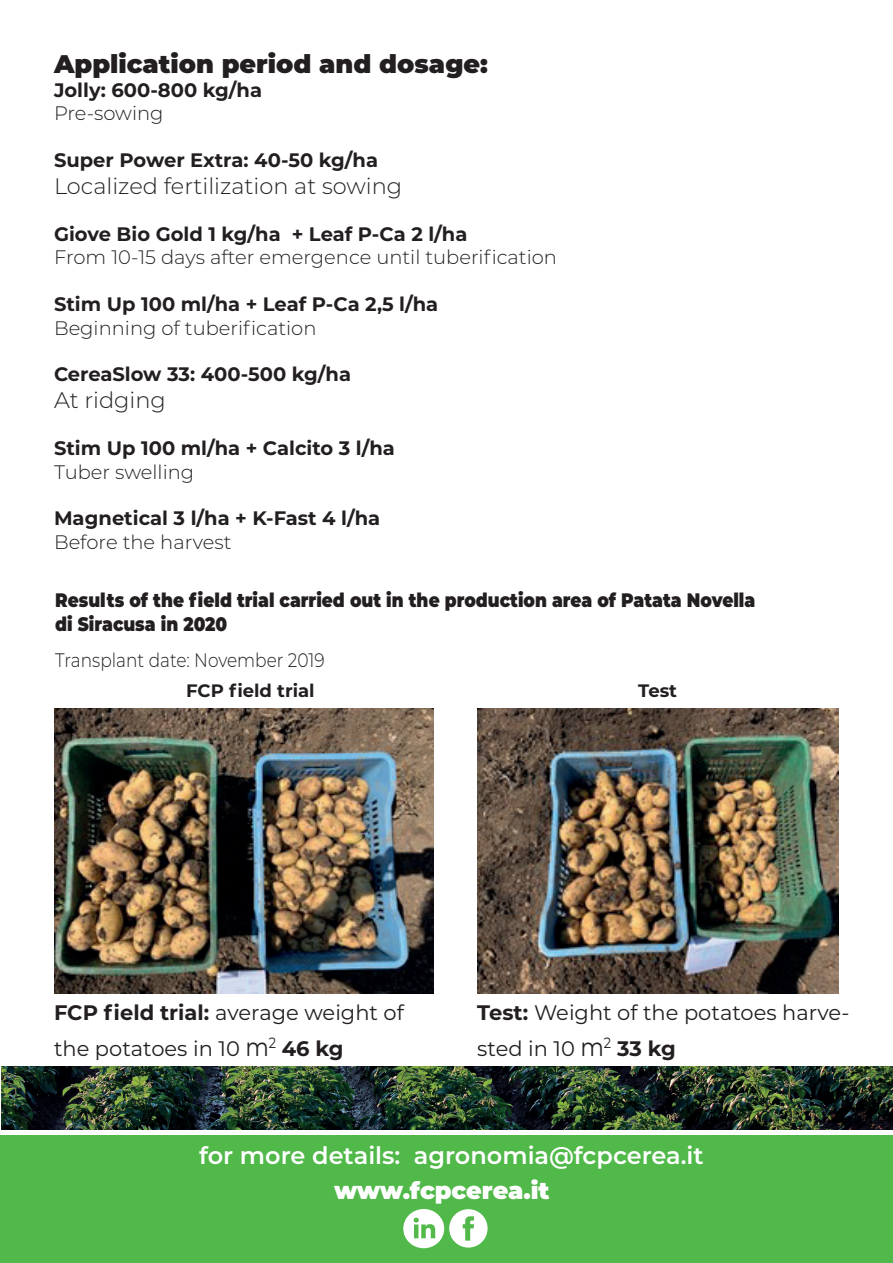
<style>
.page{position:relative;width:893px;height:1263px;background:#fff}
.page>*{position:absolute;margin:0;border:0;box-sizing:border-box;transform-origin:0 0}
.t1{font:900 25.5px "Montserrat";color:#231f20}
.t2{font:600 24px "Montserrat";color:#fff}
.t3{font:900 24px "Montserrat";letter-spacing:-.005em;color:#fff}
.t4{font:300 22.5px "Montserrat";color:#231f20}
.t5{font:21px/36px "Montserrat";color:#231f20}
.t6{font:700 19.5px "Montserrat";color:#231f20}
.t7{font:300 19.5px "Montserrat";color:#231f20}
.t8{font:900 19.5px/23.4px "Montserrat";color:#231f20;scale:.87 1}
.t9{font:300 19.5px "Montserrat";color:#231f20;scale:.87 1}
.t10{font:700 18px "Montserrat";color:#231f20}
.s1{font-weight:700}
.s2{font-size:25.5px}
</style>
<div class="page">
<img style="left:1px;top:1066px;width:892px;height:63px">
<img style="left:54px;top:708px;width:379px;height:285px">
<img style="left:477px;top:708px;width:361px;height:285px">
<div style="left:0;top:1135px;width:893px;height:128px;background:#50b949"></div>
<div style="left:403px;top:1209px;width:41px;height:39px;background:#fff;border-radius:50%"></div>
<svg style="left:414px;top:1217px;width:21px;height:21px"></svg>
<div style="left:449px;top:1209px;width:39px;height:38px;background:#fff;border-radius:50%"></div>
<svg style="left:463px;top:1216px;width:11px;height:25px"></svg>
<h1 class="t1" style="left:54px;top:45px;width:435px">Application period and dosage:</h1>
<p class="t6" style="left:54px;top:76px;width:210px">Jolly: 600-800 kg/ha</p>
<p class="t7" style="left:54px;top:100px;width:111px">Pre-sowing</p>
<p class="t6" style="left:54px;top:146px;width:326px">Super Power Extra: 40-50 kg/ha</p>
<p class="t4" style="left:54px;top:171px;width:350px">Localized fertilization at sowing</p>
<p class="t6" style="left:54px;top:220px;width:415px">Giove Bio Gold 1 kg/ha + Leaf P-Ca 2 l/ha</p>
<p class="t7" style="left:54px;top:244px;width:504px">From 10-15 days after emergence until tuberification</p>
<p class="t6" style="left:54px;top:290px;width:386px">Stim Up 100 ml/ha + Leaf P-Ca 2,5 l/ha</p>
<p class="t7" style="left:54px;top:314px;width:264px">Beginning of tuberification</p>
<p class="t6" style="left:54px;top:360px;width:299px">CereaSlow 33: 400-500 kg/ha</p>
<p class="t4" style="left:54px;top:385px;width:113px">At ridging</p>
<p class="t6" style="left:54px;top:434px;width:342px">Stim Up 100 ml/ha + Calcito 3 l/ha</p>
<p class="t7" style="left:54px;top:458px;width:142px">Tuber swelling</p>
<p class="t6" style="left:54px;top:504px;width:328px">Magnetical 3 l/ha + K-Fast 4 l/ha</p>
<p class="t7" style="left:54px;top:529px;width:179px">Before the harvest</p>
<p class="t8" style="left:55px;top:587px;width:806px">Results of the field trial carried out in the production area of Patata Novella di Siracusa in 2020</p>
<p class="t9" style="left:55px;top:646px;width:311px">Transplant date: November 2019</p>
<p class="t10" style="left:186px;top:678px;width:130px">FCP field trial</p>
<p class="t10" style="left:638px;top:678px;width:40px">Test</p>
<p class="t5" style="left:54px;top:994px;width:351px"><span class="s1">FCP field trial:</span> average weight of the potatoes in 10 <span class="s2">m</span><sup>2</sup> <span class="s1">46 kg</span></p>
<p class="t5" style="left:477px;top:994px;width:374px"><span class="s1">Test:</span> Weight of the potatoes harve&shy;sted in 10 <span class="s2">m</span><sup>2</sup> <span class="s1">33 kg</span></p>
<p class="t2" style="left:199px;top:1139px;width:506px">for more details: agronomia@fcpcerea.it</p>
<p class="t3" style="left:334px;top:1172px;width:217px">www.fcpcerea.it</p>
</div>
